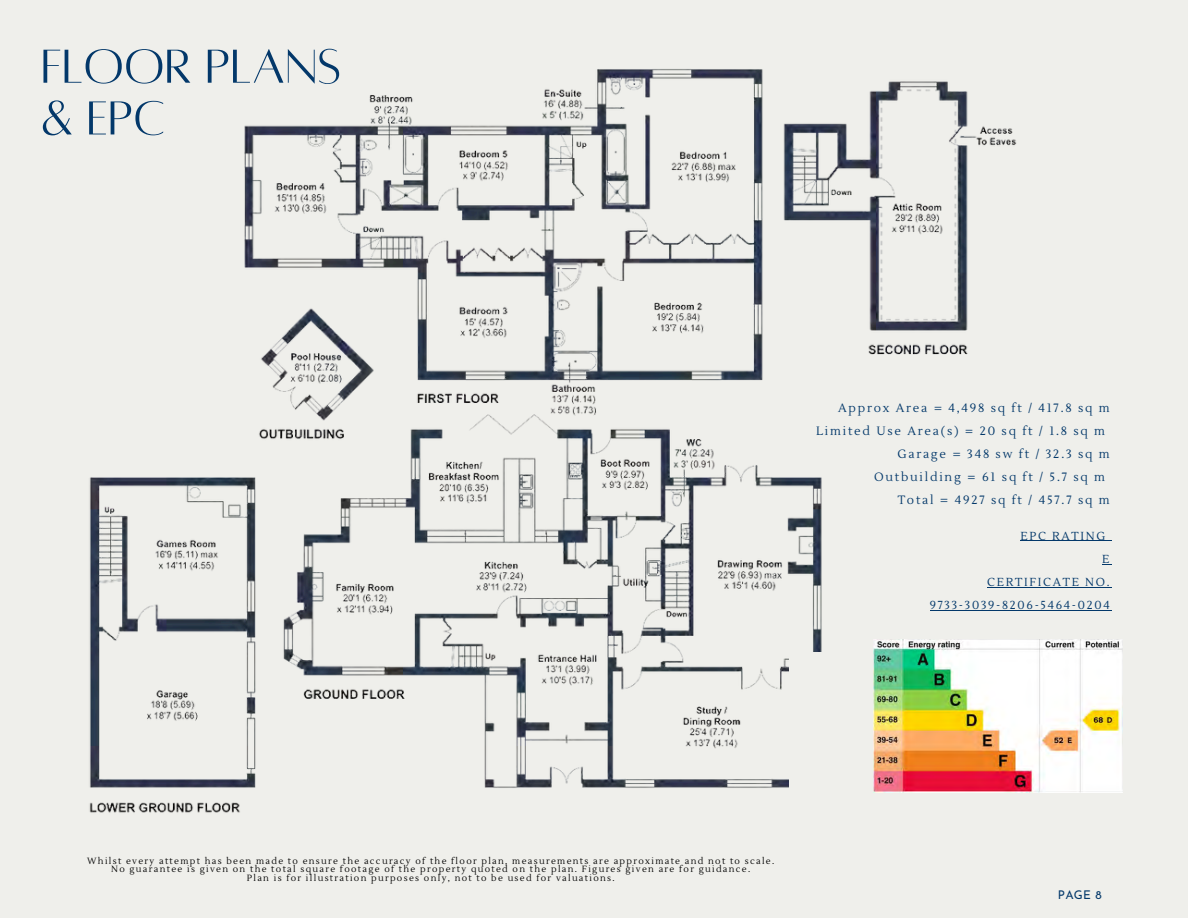
<style>
.page{position:relative;width:1188px;height:918px;background:#efefeb}
.page>*{position:absolute;margin:0;border:0;box-sizing:border-box;transform-origin:0 0}
.t1{font:52.5px/51.8px "Alta regular";color:#03386a}
.t2{font:12px "Lustria";letter-spacing:.145em;color:#03386a}
.t3{font:12px "Josefin Sans";color:#03386a}
.t4{font:11.55px "Lustria";letter-spacing:.145em;color:#03386a}
.t5{font:9px "Lustria";letter-spacing:.145em;color:#000}
</style>
<div class="page">
<img style="left:89px;top:69px;width:1023px;height:744px">
<img style="left:790px;top:652px;width:333px;height:161px">
<img style="left:873px;top:639px;width:250px;height:153px">
<hr style="left:1020px;top:540px;width:87px;height:1px;background:#03386a">
<hr style="left:987px;top:587px;width:124px;height:1px;background:#03386a">
<hr style="left:930px;top:610px;width:181px;height:1px;background:#03386a">
<h2 class="t1" style="left:41px;top:41px;width:302px">FLOOR PLANS &amp; EPC</h2>
<h1 class="t2" style="left:838px;top:401px;width:273px">Approx Area = 4,498 sq ft / 417.8 sq m</h1>
<p class="t2" style="left:816px;top:424px;width:290px">Limited Use Area(s) = 20 sq ft / 1.8 sq m</p>
<h3 class="t2" style="left:897px;top:447px;width:214px">Garage = 348 sw ft / 32.3 sq m</h3>
<h3 class="t2" style="left:874px;top:470px;width:232px">Outbuilding = 61 sq ft / 5.7 sq m</h3>
<h3 class="t2" style="left:898px;top:493px;width:213px">Total = 4927 sq ft / 457.7 sq m</h3>
<h3 class="t4" style="left:1020px;top:528px;width:86px">EPC RATING</h3>
<h3 class="t4" style="left:1102px;top:552px;width:9px">E</h3>
<h2 class="t4" style="left:987px;top:575px;width:124px">CERTIFICATE NO.</h2>
<h2 class="t4" style="left:930px;top:598px;width:181px">9733-3039-8206-5464-0204</h2>
<h2 class="t5" style="left:87px;top:855px;width:689px">Whilst every attempt has been made to ensure the accuracy of the floor plan, measurements are approximate and not to scale.</h2>
<p class="t5" style="left:111px;top:864px;width:641px">No guarantee is given on the total square footage of the property quoted on the plan. Figures given are for guidance.</p>
<p class="t5" style="left:247px;top:872px;width:369px">Plan is for illustration purposes only, not to be used for valuations.</p>
<p class="t3" style="left:1058px;top:890px;width:45px">PAGE 8</p>
</div>
